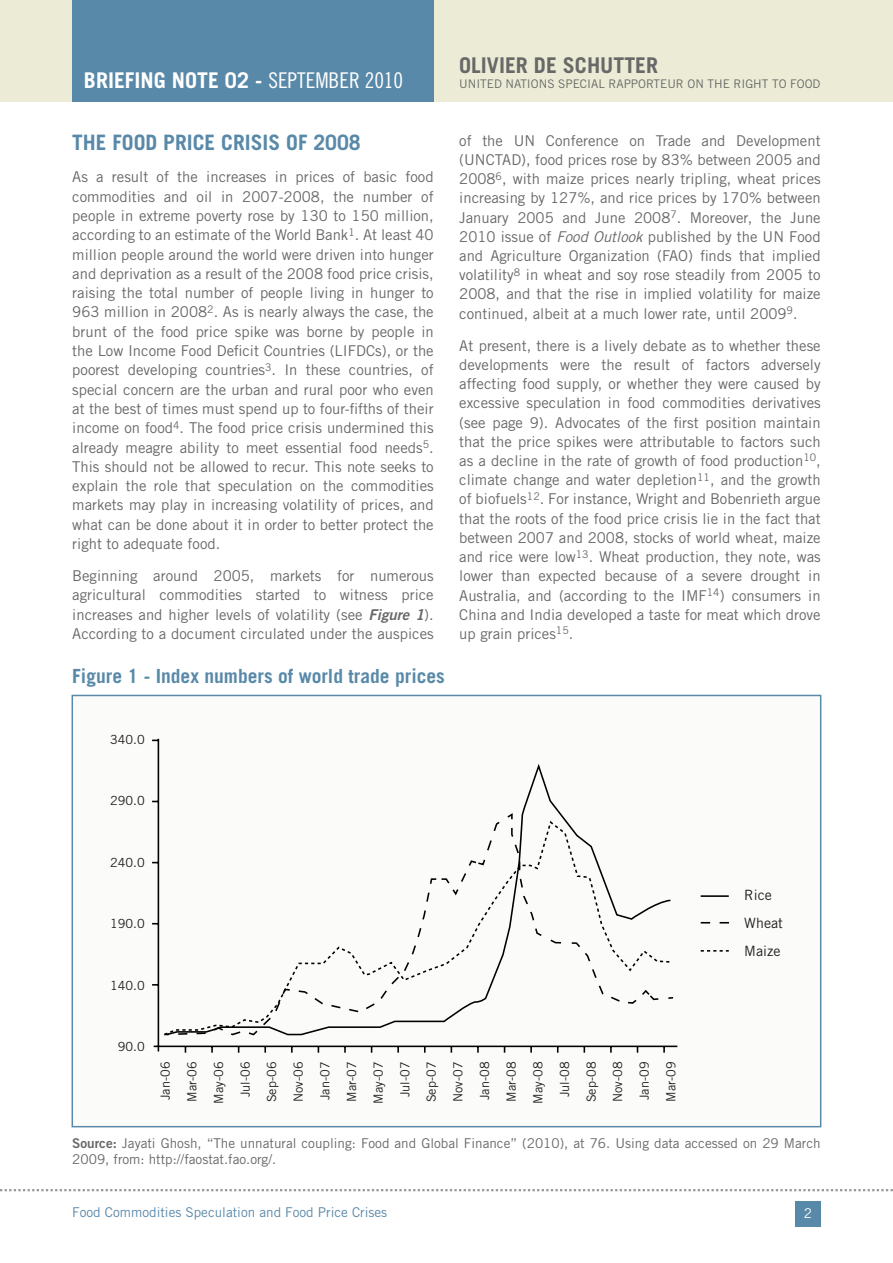
<style>
.page{position:relative;width:893px;height:1263px;background:#fff}
.page>*{position:absolute;margin:0;border:0;box-sizing:border-box;transform-origin:0 0}
.t1{font:700 21.75px "Trade Gothic LT Std";color:#fff}
.t2{font:700 21.75px "Trade Gothic LT Std";color:#686868}
.t3{font:700 21.3px "Trade Gothic LT Std";color:#5989a8}
.t4{font:700 19.5px "Trade Gothic LT Std";color:#5989a8}
.t5{font:14.85px/19.2px "Trade Gothic LT Std";color:#686868;text-align:justify}
.t6{font:14.1px/27.3px "Trade Gothic LT Std";color:#231f20}
.t7{font:13.5px/16.5px "Trade Gothic LT Std";color:#686868}
.t8{font:13.5px "Trade Gothic LT Std";color:#5989a8}
.t9{font:13.5px "Trade Gothic LT Std";color:#fff}
.t10{font:12.6px/26.5px "Trade Gothic LT Std";color:#231f20;text-align:center}
.t11{font:11.85px "Trade Gothic LT Std";color:#686868}
.s1{font-family:"Trade Gothic LT Std Cn 18";font-weight:400}
.s2{font-family:"Trade Gothic LT Std Bd 2 Obl"}
.s3{font-style:italic}
.s4{font-family:"Trade Gothic LT Std Bd 2"}
</style>
<div class="page">
<div style="left:0;top:0;width:893px;height:101px;background:#ececd6"></div>
<div style="left:72px;top:0;width:362px;height:101px;background:#5989a8"></div>
<svg style="left:0;top:1189px;width:893px;height:2px"></svg>
<div style="left:795px;top:1201px;width:26px;height:25px;background:#5989a8"></div>
<div style="left:72px;top:695px;width:749px;height:432px;background:#fbfbfa"></div>
<svg style="left:164px;top:819px;width:508px;height:217px"></svg>
<hr style="left:701px;top:895px;width:28px;height:2px;background:#000001">
<svg style="left:701px;top:922px;width:29px;height:1px"></svg>
<svg style="left:701px;top:950px;width:28px;height:2px"></svg>
<hr style="left:158px;top:739px;width:1px;height:312px;background:#000001">
<hr style="left:154px;top:1045px;width:523px;height:2px;background:#000001">
<svg style="left:152px;top:739px;width:6px;height:2px"></svg>
<svg style="left:211px;top:1047px;width:2px;height:6px"></svg>
<svg style="left:264px;top:1047px;width:2px;height:6px"></svg>
<svg style="left:291px;top:1047px;width:2px;height:6px"></svg>
<svg style="left:344px;top:1047px;width:2px;height:6px"></svg>
<svg style="left:397px;top:1047px;width:2px;height:6px"></svg>
<svg style="left:424px;top:1047px;width:2px;height:6px"></svg>
<svg style="left:477px;top:1047px;width:2px;height:6px"></svg>
<svg style="left:530px;top:1047px;width:2px;height:6px"></svg>
<svg style="left:583px;top:1047px;width:2px;height:6px"></svg>
<svg style="left:610px;top:1047px;width:2px;height:6px"></svg>
<svg style="left:663px;top:1047px;width:2px;height:6px"></svg>
<div style="left:72px;top:695px;width:749px;height:432px;border:2px solid #5989a8"></div>
<h1 class="t1" style="left:84px;top:67px;width:321px">BRIEFING NOTE 02 - <span class="s1">SEPTEMBER 2010</span></h1>
<h1 class="t2" style="left:459px;top:52px;width:200px">OLIVIER DE SCHUTTER</h1>
<p class="t11" style="left:459px;top:76px;width:363px">UNITED NATIONS SPECIAL RAPPORTEUR ON THE RIGHT TO FOOD</p>
<h2 class="t3" style="left:72px;top:130px;width:290px">THE FOOD PRICE CRISIS OF 2008</h2>
<p class="t5" style="left:72px;top:167px;width:363px">As a result of the increases in prices of basic food commodities and oil in 2007-2008, the number of people in extreme poverty rose by 130 to 150 million, according to an estimate of the World Bank<sup>1</sup>. At least 40 million people around the world were driven into hunger and deprivation as a result of the 2008 food price crisis, raising the total number of people living in hunger to 963 million in 2008<sup>2</sup>. As is nearly always the case, the brunt of the food price spike was borne by people in the Low Income Food Deficit Countries (LIFDCs), or the poorest developing countries<sup>3</sup>. In these countries, of special concern are the urban and rural poor who even at the best of times must spend up to four-fifths of their income on food<sup>4</sup>. The food price crisis undermined this already meagre ability to meet essential food needs<sup>5</sup>.<br>This should not be allowed to recur. This note seeks to explain the role that speculation on the commodities markets may play in increasing volatility of prices, and what can be done about it in order to better protect the right to adequate food.</p>
<p class="t5" style="left:72px;top:566px;width:363px">Beginning around 2005, markets for numerous agricultural commodities started to witness price increases and higher levels of volatility (see <span class="s2">Figure 1</span>).<br>According to a document circulated under the auspices</p>
<h3 class="t4" style="left:72px;top:664px;width:374px">Figure 1 - Index numbers of world trade prices</h3>
<p class="t5" style="left:459px;top:131px;width:363px">of the UN Conference on Trade and Development (UNCTAD), food prices rose by 83% between 2005 and 2008<sup>6</sup>, with maize prices nearly tripling, wheat prices increasing by 127%, and rice prices by 170% between January 2005 and June 2008<sup>7</sup>. Moreover, the June 2010 issue of <span class="s3">Food Outlook</span> published by the UN Food and Agriculture Organization (FAO) finds that implied volatility<sup>8</sup> in wheat and soy rose steadily from 2005 to 2008, and that the rise in implied volatility for maize continued, albeit at a much lower rate, until 2009<sup>9</sup>.</p>
<p class="t5" style="left:459px;top:336px;width:363px">At present, there is a lively debate as to whether these developments were the result of factors adversely affecting food supply, or whether they were caused by excessive speculation in food commodities derivatives (see page 9). Advocates of the first position maintain that the price spikes were attributable to factors such as a decline in the rate of growth of food production<sup>10</sup>, climate change and water depletion<sup>11</sup>, and the growth of biofuels<sup>12</sup>. For instance, Wright and Bobenrieth argue that the roots of the food price crisis lie in the fact that between 2007 and 2008, stocks of world wheat, maize and rice were low<sup>13</sup>. Wheat production, they note, was lower than expected because of a severe drought in Australia, and (according to the IMF<sup>14</sup>) consumers in China and India developed a taste for meat which drove up grain prices<sup>15</sup>.</p>
<p class="t10" style="left:110px;top:726px;width:36px">340.0</p>
<p class="t10" style="left:110px;top:787px;width:36px">290.0</p>
<p class="t10" style="left:110px;top:849px;width:36px">240.0</p>
<p class="t10" style="left:110px;top:910px;width:36px">190.0</p>
<p class="t10" style="left:110px;top:972px;width:36px">140.0</p>
<p class="t10" style="left:118px;top:1033px;width:28px">90.0</p>
<p class="t6" style="left:744px;top:881px;width:29px">Rice</p>
<p class="t6" style="left:744px;top:909px;width:40px">Wheat<br>Maize</p>
<p class="t10" style="left:152px;top:1104px;width:43px;rotate:-90deg">Jan-06<br>Mar-06<br>May-06<br>Jul-06<br>Sep-06<br>Nov-06<br>Jan-07<br>Mar-07<br>May-07<br>Jul-07<br>Sep-07<br>Nov-07<br>Jan-08<br>Mar-08<br>May-08<br>Jul-08<br>Sep-08<br>Nov-08<br>Jan-09<br>Mar-09</p>
<p class="t7" style="left:72px;top:1134px;width:750px"><span class="s4">Source:</span> Jayati Ghosh, “The unnatural coupling: Food and Global Finance” (2010), at 76. Using data accessed on 29 March<br>2009, from: http://faostat.fao.org/.</p>
<p class="t8" style="left:72px;top:1204px;width:316px">Food Commodities Speculation and Food Price Crises</p>
<p class="t9" style="left:804px;top:1205px;width:10px">2</p>
</div>
